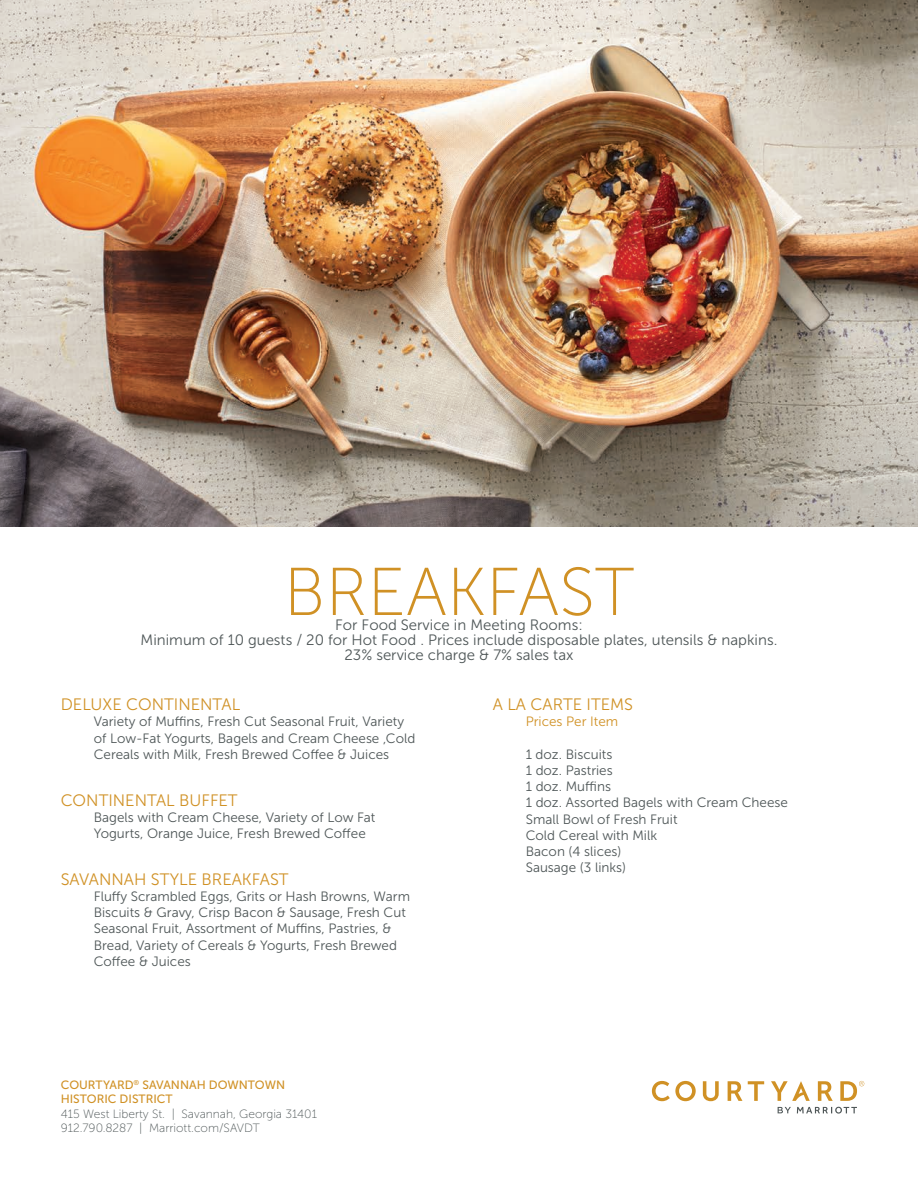
<style>
.page{position:relative;width:918px;height:1188px;background:#fff}
.page>*{position:absolute;margin:0;border:0;box-sizing:border-box;transform-origin:0 0}
.HEADER_2{font:67.5px "Museo Sans 100";color:#d09125}
.ITEM_HEADER_TAB{font:16.5px "Museo Sans 300";color:#d09125}
.MENU_COPY{font:15px/15px "Museo Sans 300";color:#4e5657;text-align:center}
.MENU_COPY-2{font:13.5px/16.2px "Museo Sans 300";color:#4e5657}
.ITEM_HEADER_TAB-2{font:13.5px "Museo Sans 300";color:#d09125}
.PROPERTY_ADDRESS-FRO{font:12px "Museo Sans 100";color:#4e5657}
.PROPERTY_ADDRESS-NAM{font:12px/14.4px "Museo Sans 500";color:#d09125}
</style>
<div class="page">
<img style="left:0;top:0;width:918px;height:526px">
<svg style="left:652px;top:1081px;width:44px;height:20px"></svg>
<svg style="left:703px;top:1081px;width:16px;height:20px"></svg>
<svg style="left:728px;top:1081px;width:14px;height:20px"></svg>
<svg style="left:748px;top:1081px;width:16px;height:20px"></svg>
<svg style="left:818px;top:1081px;width:15px;height:20px"></svg>
<svg style="left:771px;top:1081px;width:39px;height:20px"></svg>
<svg style="left:840px;top:1081px;width:24px;height:20px"></svg>
<svg style="left:778px;top:1107px;width:13px;height:6px"></svg>
<svg style="left:797px;top:1107px;width:60px;height:7px"></svg>
<p class="HEADER_2" style="left:284px;top:556px;width:352px">BREAKFAST</p>
<p class="MENU_COPY" style="left:141px;top:617px;width:638px">For Food Service in Meeting Rooms:<br>Minimum of 10 guests / 20 for Hot Food . Prices include disposable plates, utensils &amp; napkins.<br>23% service charge &amp; 7% sales tax</p>
<p class="ITEM_HEADER_TAB" style="left:61px;top:696px;width:181px">DELUXE CONTINENTAL</p>
<p class="MENU_COPY-2" style="left:94px;top:714px;width:323px">Variety of Muffins, Fresh Cut Seasonal Fruit, Variety of Low-Fat Yogurts, Bagels and Cream Cheese ,Cold<br>Cereals with Milk, Fresh Brewed Coffee &amp; Juices</p>
<p class="ITEM_HEADER_TAB" style="left:61px;top:791px;width:178px">CONTINENTAL BUFFET</p>
<p class="MENU_COPY-2" style="left:94px;top:809px;width:283px">Bagels with Cream Cheese, Variety of Low Fat<br>Yogurts, Orange Juice, Fresh Brewed Coffee</p>
<p class="ITEM_HEADER_TAB" style="left:61px;top:870px;width:229px">SAVANNAH STYLE BREAKFAST</p>
<p class="MENU_COPY-2" style="left:94px;top:888px;width:318px">Fluffy Scrambled Eggs, Grits or Hash Browns, Warm Biscuits &amp; Gravy, Crisp Bacon &amp; Sausage, Fresh Cut Seasonal Fruit, Assortment of Muffins, Pastries, &amp; Bread, Variety of Cereals &amp; Yogurts, Fresh Brewed Coffee &amp; Juices</p>
<p class="ITEM_HEADER_TAB" style="left:493px;top:696px;width:142px">A LA CARTE ITEMS</p>
<p class="ITEM_HEADER_TAB-2" style="left:526px;top:715px;width:94px">Prices Per Item</p>
<p class="MENU_COPY-2" style="left:526px;top:746px;width:264px">1 doz. Biscuits<br>1 doz. Pastries<br>1 doz. Muffins<br>1 doz. Assorted Bagels with Cream Cheese<br>Small Bowl of Fresh Fruit<br>Cold Cereal with Milk<br>Bacon (4 slices)<br>Sausage (3 links)</p>
<p class="PROPERTY_ADDRESS-NAM" style="left:61px;top:1078px;width:226px">COURTYARD<sup>®</sup> SAVANNAH DOWNTOWN<br>HISTORIC DISTRICT</p>
<p class="PROPERTY_ADDRESS-FRO" style="left:61px;top:1107px;width:258px">415 West Liberty St. | Savannah, Georgia 31401</p>
<p class="PROPERTY_ADDRESS-FRO" style="left:61px;top:1122px;width:201px">912.790.8287 | Marriott.com/SAVDT</p>
</div>
